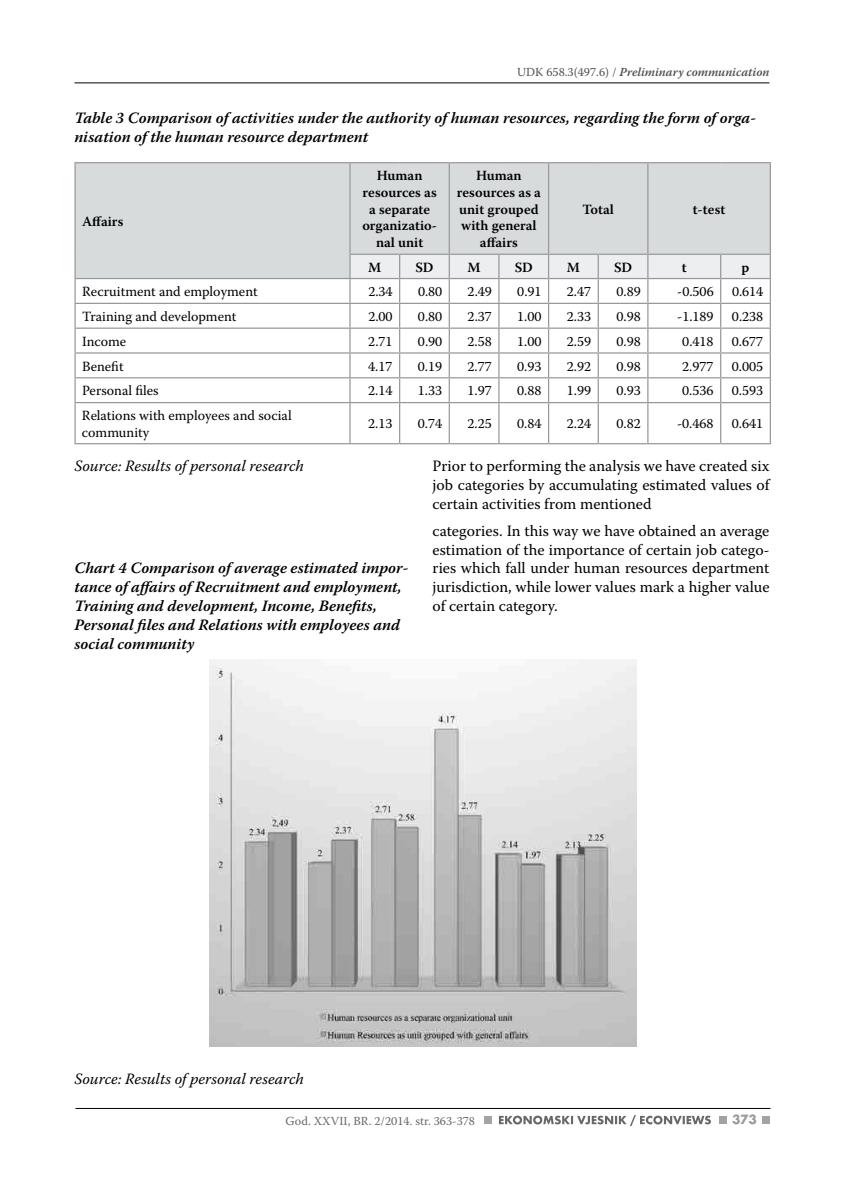
<style>
.page{position:relative;width:844px;height:1191px;background:#fff}
.page>*{position:absolute;margin:0;border:0;box-sizing:border-box;transform-origin:0 0}
.t1{font:15.75px/18.9px "Warnock Pro";color:#000;text-align:justify}
.t2{font:italic 600 15.75px/18.9px "Warnock Pro";color:#000}
.t3{font:italic 15.75px "Warnock Pro";color:#000}
.t4{font:14px/16.8px "Warnock Pro";color:#000}
.t5{font:600 14px/16.8px "Warnock Pro";color:#000;text-align:center}
.t6{font:700 14px "Futura TOT";color:#9c9ca0}
.t7{font:italic 600 12.25px "Warnock Pro";color:#504f53}
.t8{font:12.25px "Warnock Pro";color:#68676c}
.s1{font-weight:400;font-style:normal}
</style>
<div class="page">
<hr style="left:74px;top:83px;width:695px;height:1px;background:#000">
<hr style="left:75px;top:1108px;width:695px;height:1px;background:#000">
<div style="left:483px;top:1115px;width:8px;height:8px;background:#a3a3a7"></div>
<div style="left:718px;top:1115px;width:8px;height:8px;background:#a3a3a7"></div>
<div style="left:761px;top:1115px;width:8px;height:8px;background:#a3a3a7"></div>
<svg style="left:499px;top:1115px;width:211px;height:11px"></svg>
<div style="left:76px;top:163px;width:693px;height:115px;background:#d8dbdc"></div>
<hr style="left:74px;top:162px;width:276px;height:1px;background:#98989c">
<hr style="left:74px;top:163px;width:2px;height:91px;background:#98989c">
<hr style="left:74px;top:254px;width:2px;height:24px;background:#98989c">
<hr style="left:350px;top:162px;width:49px;height:1px;background:#98989c">
<hr style="left:349px;top:163px;width:1px;height:91px;background:#98989c">
<hr style="left:399px;top:162px;width:50px;height:1px;background:#98989c">
<hr style="left:449px;top:162px;width:50px;height:1px;background:#98989c">
<hr style="left:448px;top:163px;width:2px;height:91px;background:#98989c">
<hr style="left:499px;top:162px;width:49px;height:1px;background:#98989c">
<hr style="left:548px;top:162px;width:50px;height:1px;background:#98989c">
<hr style="left:548px;top:163px;width:1px;height:91px;background:#98989c">
<hr style="left:598px;top:162px;width:49px;height:1px;background:#98989c">
<hr style="left:647px;top:162px;width:73px;height:1px;background:#98989c">
<hr style="left:647px;top:163px;width:1px;height:91px;background:#98989c">
<hr style="left:720px;top:162px;width:50px;height:1px;background:#98989c">
<hr style="left:769px;top:163px;width:1px;height:91px;background:#98989c">
<hr style="left:74px;top:278px;width:276px;height:1px;background:#98989c">
<hr style="left:74px;top:279px;width:2px;height:24px;background:#98989c">
<hr style="left:74px;top:303px;width:276px;height:1px;background:#98989c">
<hr style="left:74px;top:304px;width:2px;height:23px;background:#98989c">
<hr style="left:74px;top:327px;width:276px;height:2px;background:#98989c">
<hr style="left:74px;top:329px;width:2px;height:23px;background:#98989c">
<hr style="left:74px;top:352px;width:276px;height:1px;background:#98989c">
<hr style="left:74px;top:353px;width:2px;height:24px;background:#98989c">
<hr style="left:74px;top:377px;width:276px;height:1px;background:#98989c">
<hr style="left:74px;top:378px;width:2px;height:24px;background:#98989c">
<svg style="left:349px;top:254px;width:421px;height:148px"></svg>
<hr style="left:74px;top:402px;width:276px;height:1px;background:#98989c">
<hr style="left:74px;top:403px;width:2px;height:40px;background:#98989c">
<hr style="left:350px;top:402px;width:49px;height:1px;background:#98989c">
<hr style="left:349px;top:403px;width:1px;height:40px;background:#98989c">
<hr style="left:399px;top:402px;width:50px;height:1px;background:#98989c">
<hr style="left:399px;top:403px;width:1px;height:40px;background:#98989c">
<hr style="left:449px;top:402px;width:50px;height:1px;background:#98989c">
<hr style="left:448px;top:403px;width:2px;height:40px;background:#98989c">
<hr style="left:499px;top:402px;width:49px;height:1px;background:#98989c">
<hr style="left:498px;top:403px;width:1px;height:40px;background:#98989c">
<hr style="left:548px;top:402px;width:50px;height:1px;background:#98989c">
<hr style="left:548px;top:403px;width:1px;height:40px;background:#98989c">
<hr style="left:598px;top:402px;width:49px;height:1px;background:#98989c">
<hr style="left:597px;top:403px;width:1px;height:40px;background:#98989c">
<hr style="left:647px;top:402px;width:73px;height:1px;background:#98989c">
<hr style="left:647px;top:403px;width:1px;height:40px;background:#98989c">
<hr style="left:720px;top:402px;width:50px;height:1px;background:#98989c">
<hr style="left:719px;top:403px;width:2px;height:40px;background:#98989c">
<hr style="left:769px;top:403px;width:1px;height:40px;background:#98989c">
<hr style="left:74px;top:443px;width:276px;height:1px;background:#98989c">
<hr style="left:350px;top:443px;width:49px;height:1px;background:#98989c">
<hr style="left:399px;top:443px;width:50px;height:1px;background:#98989c">
<hr style="left:449px;top:443px;width:50px;height:1px;background:#98989c">
<hr style="left:499px;top:443px;width:49px;height:1px;background:#98989c">
<hr style="left:548px;top:443px;width:50px;height:1px;background:#98989c">
<hr style="left:598px;top:443px;width:49px;height:1px;background:#98989c">
<hr style="left:647px;top:443px;width:73px;height:1px;background:#98989c">
<hr style="left:720px;top:443px;width:50px;height:1px;background:#98989c">
<img style="left:209px;top:660px;width:427px;height:386px">
<p class="t7" style="left:517px;top:65px;width:254px"><span class="s1">UDK 658.3(497.6) /</span> Preliminary communication</p>
<p class="t2" style="left:74px;top:108px;width:683px">Table 3 Comparison of activities under the authority of human resources, regarding the form of orga&shy;nisation of the human resource department</p>
<p class="t5" style="left:82px;top:212px;width:43px">Affairs</p>
<p class="t5" style="left:362px;top:167px;width:76px">Human resources as a separate organizatio&shy;nal unit</p>
<p class="t5" style="left:457px;top:167px;width:86px">Human resources as a unit grouped with general affairs</p>
<p class="t5" style="left:582px;top:200px;width:33px">Total</p>
<p class="t5" style="left:692px;top:200px;width:34px">t-test</p>
<p class="t5" style="left:368px;top:258px;width:15px">M</p>
<p class="t5" style="left:415px;top:258px;width:20px">SD</p>
<p class="t5" style="left:467px;top:258px;width:15px">M</p>
<p class="t5" style="left:514px;top:258px;width:20px">SD</p>
<p class="t5" style="left:566px;top:258px;width:15px">M</p>
<p class="t5" style="left:614px;top:258px;width:20px">SD</p>
<p class="t5" style="left:681px;top:258px;width:6px">t</p>
<p class="t5" style="left:741px;top:258px;width:9px">p</p>
<p class="t4" style="left:82px;top:283px;width:177px">Recruitment and employment</p>
<p class="t4" style="left:368px;top:283px;width:26px">2.34</p>
<p class="t4" style="left:418px;top:283px;width:26px">0.80</p>
<p class="t4" style="left:467px;top:283px;width:26px">2.49</p>
<p class="t4" style="left:517px;top:283px;width:26px">0.91</p>
<p class="t4" style="left:566px;top:283px;width:26px">2.47</p>
<p class="t4" style="left:616px;top:283px;width:26px">0.89</p>
<p class="t4" style="left:677px;top:283px;width:38px">-0.506</p>
<p class="t4" style="left:731px;top:283px;width:33px">0.614</p>
<p class="t4" style="left:82px;top:308px;width:156px">Training and development</p>
<p class="t4" style="left:368px;top:308px;width:26px">2.00</p>
<p class="t4" style="left:418px;top:308px;width:26px">0.80</p>
<p class="t4" style="left:467px;top:308px;width:26px">2.37</p>
<p class="t4" style="left:517px;top:308px;width:26px">1.00</p>
<p class="t4" style="left:566px;top:308px;width:26px">2.33</p>
<p class="t4" style="left:616px;top:308px;width:26px">0.98</p>
<p class="t4" style="left:677px;top:308px;width:38px">-1.189</p>
<p class="t4" style="left:731px;top:308px;width:33px">0.238</p>
<p class="t4" style="left:82px;top:332px;width:46px">Income</p>
<p class="t4" style="left:368px;top:332px;width:26px">2.71</p>
<p class="t4" style="left:418px;top:332px;width:26px">0.90</p>
<p class="t4" style="left:467px;top:332px;width:26px">2.58</p>
<p class="t4" style="left:517px;top:332px;width:26px">1.00</p>
<p class="t4" style="left:566px;top:332px;width:26px">2.59</p>
<p class="t4" style="left:616px;top:332px;width:26px">0.98</p>
<p class="t4" style="left:682px;top:332px;width:33px">0.418</p>
<p class="t4" style="left:731px;top:332px;width:33px">0.677</p>
<p class="t4" style="left:82px;top:357px;width:43px">Benefit</p>
<p class="t4" style="left:368px;top:357px;width:26px">4.17</p>
<p class="t4" style="left:418px;top:357px;width:26px">0.19</p>
<p class="t4" style="left:467px;top:357px;width:26px">2.77</p>
<p class="t4" style="left:517px;top:357px;width:26px">0.93</p>
<p class="t4" style="left:566px;top:357px;width:26px">2.92</p>
<p class="t4" style="left:616px;top:357px;width:26px">0.98</p>
<p class="t4" style="left:682px;top:357px;width:33px">2.977</p>
<p class="t4" style="left:731px;top:357px;width:33px">0.005</p>
<p class="t4" style="left:82px;top:382px;width:78px">Personal files</p>
<p class="t4" style="left:368px;top:382px;width:26px">2.14</p>
<p class="t4" style="left:418px;top:382px;width:26px">1.33</p>
<p class="t4" style="left:467px;top:382px;width:26px">1.97</p>
<p class="t4" style="left:517px;top:382px;width:26px">0.88</p>
<p class="t4" style="left:566px;top:382px;width:26px">1.99</p>
<p class="t4" style="left:616px;top:382px;width:26px">0.93</p>
<p class="t4" style="left:682px;top:382px;width:33px">0.536</p>
<p class="t4" style="left:731px;top:382px;width:33px">0.593</p>
<p class="t4" style="left:82px;top:407px;width:211px">Relations with employees and social community</p>
<p class="t4" style="left:368px;top:415px;width:26px">2.13</p>
<p class="t4" style="left:418px;top:415px;width:26px">0.74</p>
<p class="t4" style="left:467px;top:415px;width:26px">2.25</p>
<p class="t4" style="left:517px;top:415px;width:26px">0.84</p>
<p class="t4" style="left:566px;top:415px;width:26px">2.24</p>
<p class="t4" style="left:616px;top:415px;width:26px">0.82</p>
<p class="t4" style="left:677px;top:415px;width:38px">-0.468</p>
<p class="t4" style="left:731px;top:415px;width:33px">0.641</p>
<p class="t3" style="left:74px;top:457px;width:231px">Source: Results of personal research</p>
<p class="t2" style="left:74px;top:558px;width:335px">Chart 4 Comparison of average estimated impor&shy;tance of affairs of Recruitment and employment, Training and development, Income, Benefits, Personal files and Relations with employees and social community</p>
<p class="t1" style="left:432px;top:456px;width:338px">Prior to performing the analysis we have created six job categories by accumulating estimated values of certain activities from mentioned</p>
<p class="t1" style="left:432px;top:521px;width:338px">categories. In this way we have obtained an average estimation of the importance of certain job catego&shy;ries which fall under human resources department jurisdiction, while lower values mark a higher value of certain category.</p>
<p class="t3" style="left:74px;top:1069px;width:231px">Source: Results of personal research</p>
<p class="t8" style="left:285px;top:1113px;width:191px">God. XXVII, BR. 2/2014. str. 363-378</p>
<p class="t6" style="left:731px;top:1111px;width:26px">373</p>
</div>
